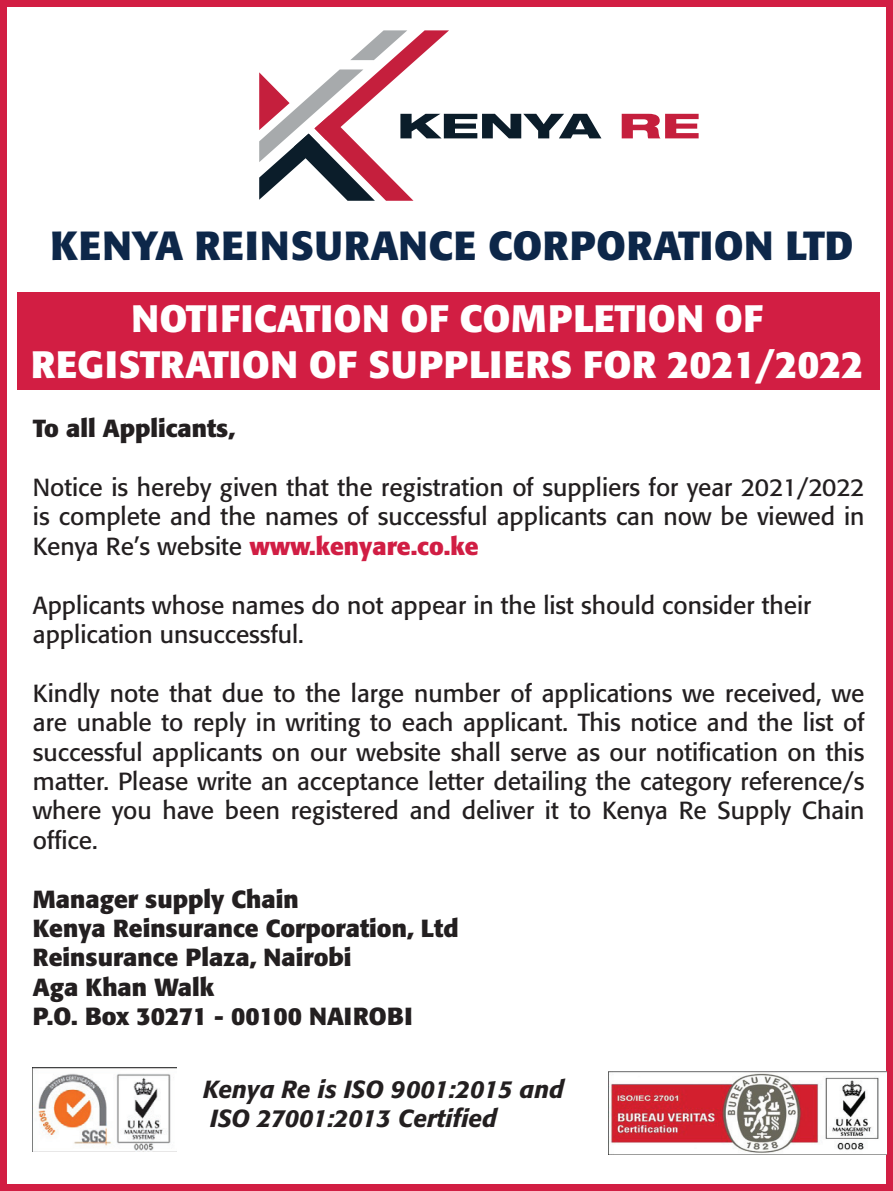
<style>
.page{position:relative;width:893px;height:1191px;background:#fff}
.page>*{position:absolute;margin:0;border:0;box-sizing:border-box;transform-origin:0 0}
.t1{font:700 40.25px "Formata";letter-spacing:.02em;color:#0d2749}
.t2{font:700 37.8px "Formata";letter-spacing:.02em;color:#fff}
.t3{font:24.5px/29.4px "Formata";color:#231f20;text-align:justify}
.t4{font:700 24.5px "Formata";color:#231f20}
.t5{font:italic 500 24.5px "Formata";color:#231f20}
.s1{font-weight:700;color:#d11e44}
</style>
<div class="page">
<div style="left:0;top:0;width:893px;height:1191px;border:7px solid #d21e43"></div>
<div style="left:17px;top:292px;width:862px;height:97px;background:#d21e43"></div>
<svg style="left:259px;top:30px;width:342px;height:171px"></svg>
<svg style="left:622px;top:114px;width:77px;height:24px"></svg>
<img style="left:608px;top:1071px;width:278px;height:83px">
<img style="left:33px;top:1068px;width:143px;height:83px">
<p class="t1" style="left:50px;top:221px;width:804px">KENYA REINSURANCE CORPORATION LTD</p>
<p class="t2" style="left:131px;top:295px;width:633px">NOTIFICATION OF COMPLETION OF</p>
<p class="t2" style="left:31px;top:341px;width:834px">REGISTRATION OF SUPPLIERS FOR 2021/2022</p>
<p class="t4" style="left:33px;top:413px;width:204px">To all Applicants,</p>
<p class="t3" style="left:33px;top:472px;width:833px">Notice is hereby given that the registration of suppliers for year 2021/2022 is complete and the names of successful applicants can now be viewed in Kenya Re’s website <span class="s1">www.kenyare.co.ke</span></p>
<p class="t3" style="left:33px;top:590px;width:780px">Applicants whose names do not appear in the list should consider their</p>
<p class="t3" style="left:33px;top:619px;width:272px">application unsuccessful.</p>
<p class="t3" style="left:33px;top:678px;width:833px">Kindly note that due to the large number of applications we received, we are unable to reply in writing to each applicant. This notice and the list of successful applicants on our website shall serve as our notification on this matter. Please write an acceptance letter detailing the category reference/s where you have been registered and deliver it to Kenya Re Supply Chain office.</p>
<p class="t4" style="left:33px;top:883px;width:267px">Manager supply Chain</p>
<p class="t4" style="left:33px;top:913px;width:427px">Kenya Reinsurance Corporation, Ltd</p>
<p class="t4" style="left:33px;top:942px;width:320px">Reinsurance Plaza, Nairobi</p>
<p class="t4" style="left:33px;top:972px;width:183px">Aga Khan Walk</p>
<p class="t4" style="left:33px;top:1001px;width:381px">P.O. Box 30271 - 00100 NAIROBI</p>
<p class="t5" style="left:203px;top:1074px;width:362px">Kenya Re is ISO 9001:2015 and</p>
<p class="t5" style="left:210px;top:1103px;width:288px">ISO 27001:2013 Certified</p>
</div>
